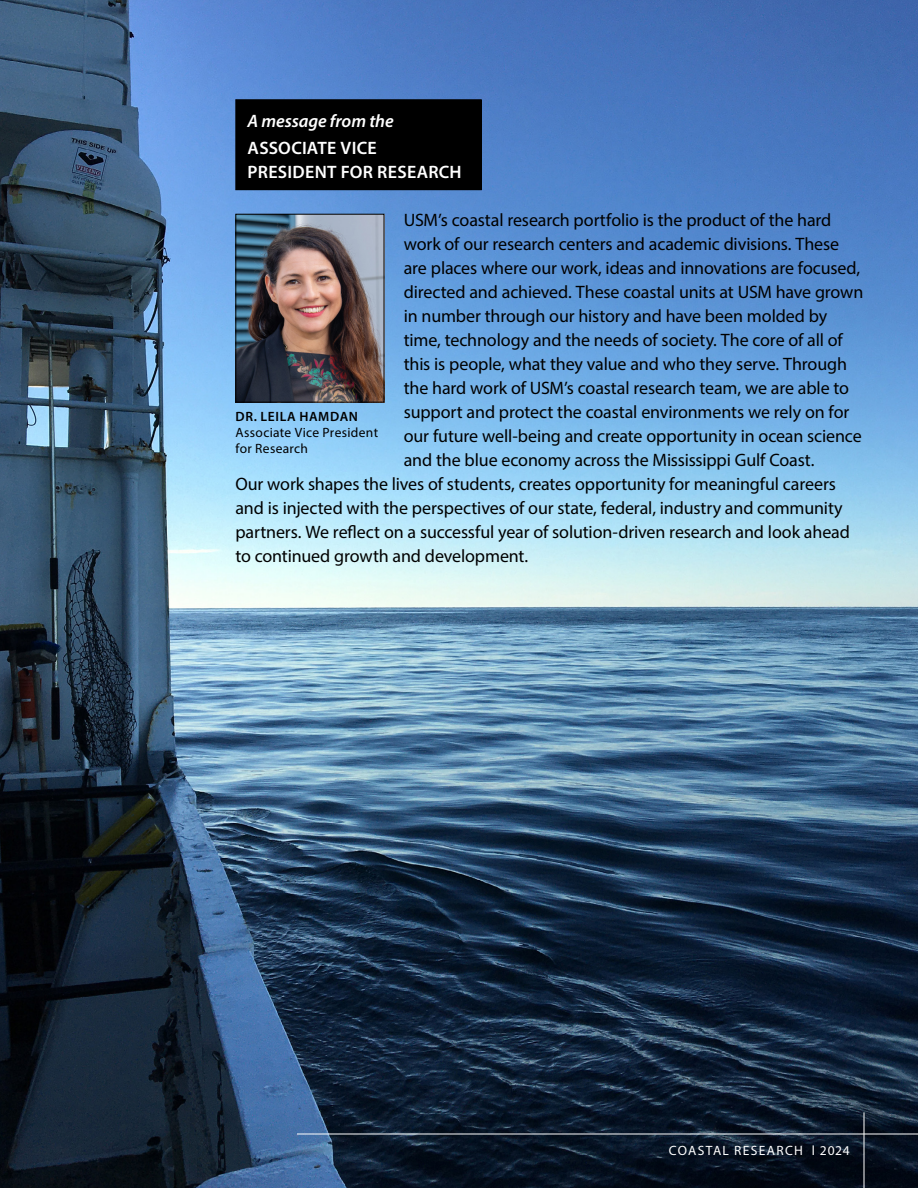
<style>
.page{position:relative;width:918px;height:1188px;background:#fff}
.page>*{position:absolute;margin:0;border:0;box-sizing:border-box;transform-origin:0 0}
.t1{font:18px "Myriad Pro";letter-spacing:-.01em;color:#000}
.t2{font:600 18px/24px "Myriad Pro";letter-spacing:.015em;color:#fff}
.t3{font:italic 600 18px "Myriad Pro";letter-spacing:-.005em;color:#fff}
.t4{font:13.5px/16.2px "Myriad Pro";letter-spacing:.025em;color:#000}
.t5{font:13.5px "Myriad Pro";letter-spacing:.095em;color:#fff}
.t6{font:600 13.5px "Myriad Pro";letter-spacing:.05em;color:#000}
</style>
<div class="page">
<img style="left:0;top:0;width:918px;height:1188px">
<hr style="left:297px;top:1134px;width:621px;height:1px;background:#fff">
<hr style="left:864px;top:1112px;width:1px;height:76px;background:#fff">
<div style="left:236px;top:100px;width:245px;height:90px;background:#000"></div>
<div style="left:235px;top:99px;width:247px;height:91px;border:1px solid #000"></div>
<img style="left:237px;top:216px;width:145px;height:185px">
<div style="left:235px;top:214px;width:149px;height:189px;border:1px solid #000"></div>
<p class="t3" style="left:247px;top:110px;width:148px">A message from the</p>
<p class="t2" style="left:248px;top:136px;width:216px">ASSOCIATE VICE<br>PRESIDENT FOR RESEARCH</p>
<p class="t1" style="left:404px;top:209px;width:429px">USM’s coastal research portfolio is the product of the hard</p>
<p class="t1" style="left:404px;top:233px;width:437px">work of our research centers and academic divisions. These</p>
<p class="t1" style="left:404px;top:257px;width:458px">are places where our work, ideas and innovations are focused,</p>
<p class="t1" style="left:404px;top:281px;width:461px">directed and achieved. These coastal units at USM have grown</p>
<p class="t1" style="left:404px;top:305px;width:425px">in number through our history and have been molded by</p>
<p class="t1" style="left:404px;top:329px;width:441px">time, technology and the needs of society. The core of all of</p>
<p class="t1" style="left:404px;top:353px;width:445px">this is people, what they value and who they serve. Through</p>
<p class="t1" style="left:404px;top:377px;width:447px">the hard work of USM’s coastal research team, we are able to</p>
<p class="t1" style="left:404px;top:401px;width:447px">support and protect the coastal environments we rely on for</p>
<p class="t1" style="left:404px;top:425px;width:459px">our future well-being and create opportunity in ocean science</p>
<p class="t1" style="left:404px;top:449px;width:412px">and the blue economy across the Mississippi Gulf Coast.</p>
<p class="t1" style="left:235px;top:473px;width:602px">Our work shapes the lives of students, creates opportunity for meaningful careers</p>
<p class="t1" style="left:235px;top:497px;width:609px">and is injected with the perspectives of our state, federal, industry and community</p>
<p class="t1" style="left:235px;top:521px;width:616px">partners. We reflect on a successful year of solution-driven research and look ahead</p>
<p class="t1" style="left:235px;top:545px;width:294px">to continued growth and development.</p>
<p class="t6" style="left:236px;top:407px;width:124px">DR. LEILA HAMDAN</p>
<p class="t4" style="left:235px;top:424px;width:144px">Associate Vice President for Research</p>
<p class="t5" style="left:669px;top:1142px;width:182px">COASTAL RESEARCH l 2024</p>
</div>
